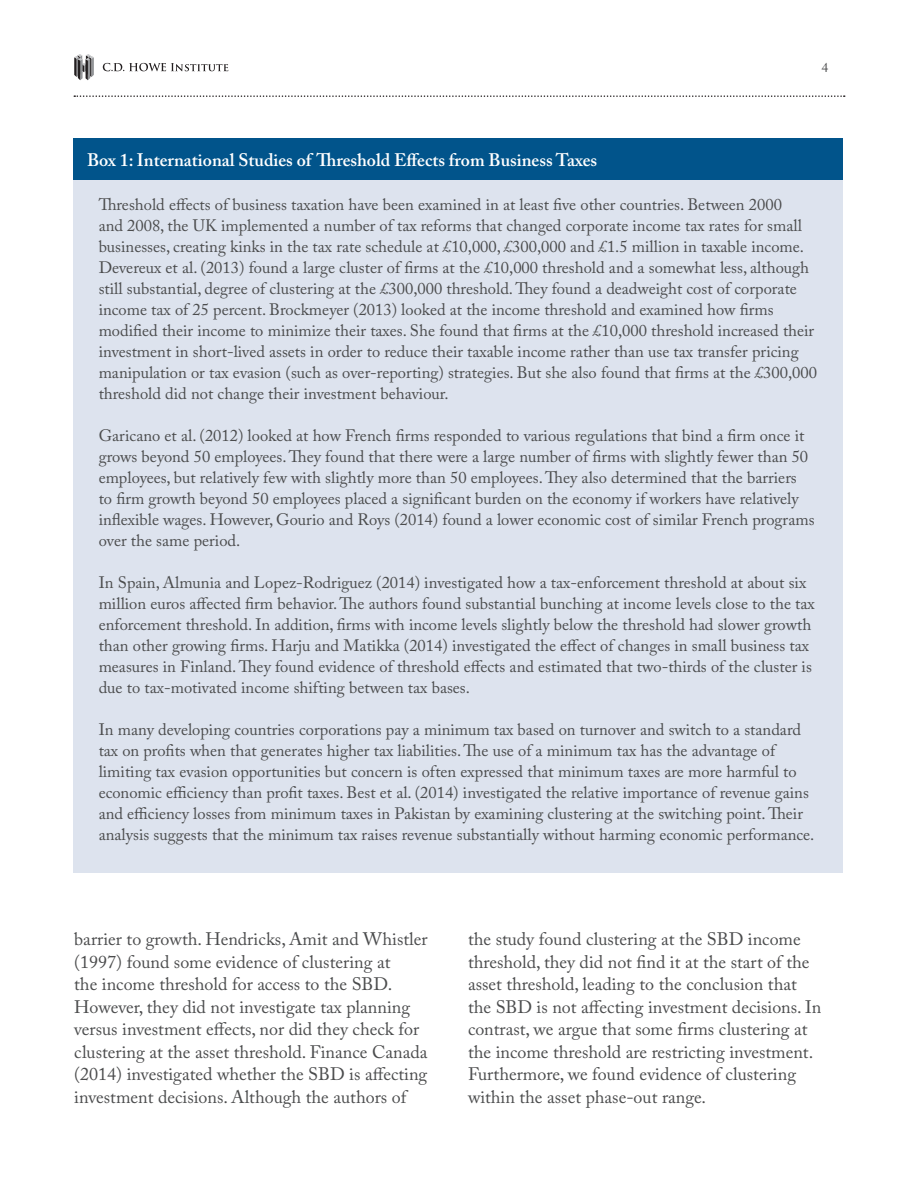
<style>
.page{position:relative;width:918px;height:1188px;background:#fff}
.page>*{position:absolute;margin:0;border:0;box-sizing:border-box;transform-origin:0 0}
.Body_Copy{font:18px/22.5px "Adobe Caslon Pro";color:#4b4c4d}
.Table_Header{font:600 18px "Adobe Caslon Pro";color:#fff}
.Body_Copy-2{font:16.5px/21px "Adobe Caslon Pro";color:#4b4c4d}
.t1{font:13.5px "Adobe Caslon Pro";color:#4b4c4d}
</style>
<div class="page">
<svg style="left:74px;top:95px;width:771px;height:2px"></svg>
<svg style="left:74px;top:54px;width:20px;height:26px"></svg>
<svg style="left:103px;top:63px;width:125px;height:8px"></svg>
<div style="left:74px;top:138px;width:769px;height:42px;background:#01548b"></div>
<div style="left:74px;top:180px;width:769px;height:693px;background:#dde3ee"></div>
<p class="t1" style="left:821px;top:59px;width:8px">4</p>
<p class="Table_Header" style="left:87px;top:149px;width:512px">Box 1: International Studies of Threshold Effects from Business Taxes</p>
<p class="Body_Copy-2" style="left:99px;top:194px;width:720px">Threshold effects of business taxation have been examined in at least five other countries. Between 2000<br>and 2008, the UK implemented a number of tax reforms that changed corporate income tax rates for small businesses, creating kinks in the tax rate schedule at £10,000, £300,000 and £1.5 million in taxable income.<br>Devereux et al. (2013) found a large cluster of firms at the £10,000 threshold and a somewhat less, although still substantial, degree of clustering at the £300,000 threshold. They found a deadweight cost of corporate income tax of 25 percent. Brockmeyer (2013) looked at the income threshold and examined how firms modified their income to minimize their taxes. She found that firms at the £10,000 threshold increased their investment in short-lived assets in order to reduce their taxable income rather than use tax transfer pricing manipulation or tax evasion (such as over-reporting) strategies. But she also found that firms at the £300,000 threshold did not change their investment behaviour.</p>
<p class="Body_Copy-2" style="left:99px;top:425px;width:717px">Garicano et al. (2012) looked at how French firms responded to various regulations that bind a firm once it grows beyond 50 employees. They found that there were a large number of firms with slightly fewer than 50 employees, but relatively few with slightly more than 50 employees. They also determined that the barriers<br>to firm growth beyond 50 employees placed a significant burden on the economy if workers have relatively inflexible wages. However, Gourio and Roys (2014) found a lower economic cost of similar French programs over the same period.</p>
<p class="Body_Copy-2" style="left:99px;top:572px;width:718px">In Spain, Almunia and Lopez-Rodriguez (2014) investigated how a tax-enforcement threshold at about six million euros affected firm behavior. The authors found substantial bunching at income levels close to the tax enforcement threshold. In addition, firms with income levels slightly below the threshold had slower growth than other growing firms. Harju and Matikka (2014) investigated the effect of changes in small business tax measures in Finland. They found evidence of threshold effects and estimated that two-thirds of the cluster is due to tax-motivated income shifting between tax bases.</p>
<p class="Body_Copy-2" style="left:99px;top:719px;width:717px">In many developing countries corporations pay a minimum tax based on turnover and switch to a standard tax on profits when that generates higher tax liabilities. The use of a minimum tax has the advantage of limiting tax evasion opportunities but concern is often expressed that minimum taxes are more harmful to economic efficiency than profit taxes. Best et al. (2014) investigated the relative importance of revenue gains and efficiency losses from minimum taxes in Pakistan by examining clustering at the switching point. Their analysis suggests that the minimum tax raises revenue substantially without harming economic performance.</p>
<p class="Body_Copy" style="left:74px;top:928px;width:355px">barrier to growth. Hendricks, Amit and Whistler (1997) found some evidence of clustering at<br>the income threshold for access to the SBD.<br>However, they did not investigate tax planning versus investment effects, nor did they check for clustering at the asset threshold. Finance Canada (2014) investigated whether the SBD is affecting investment decisions. Although the authors of</p>
<p class="Body_Copy" style="left:468px;top:928px;width:355px">the study found clustering at the SBD income threshold, they did not find it at the start of the asset threshold, leading to the conclusion that the SBD is not affecting investment decisions. In contrast, we argue that some firms clustering at the income threshold are restricting investment.<br>Furthermore, we found evidence of clustering within the asset phase-out range.</p>
</div>
